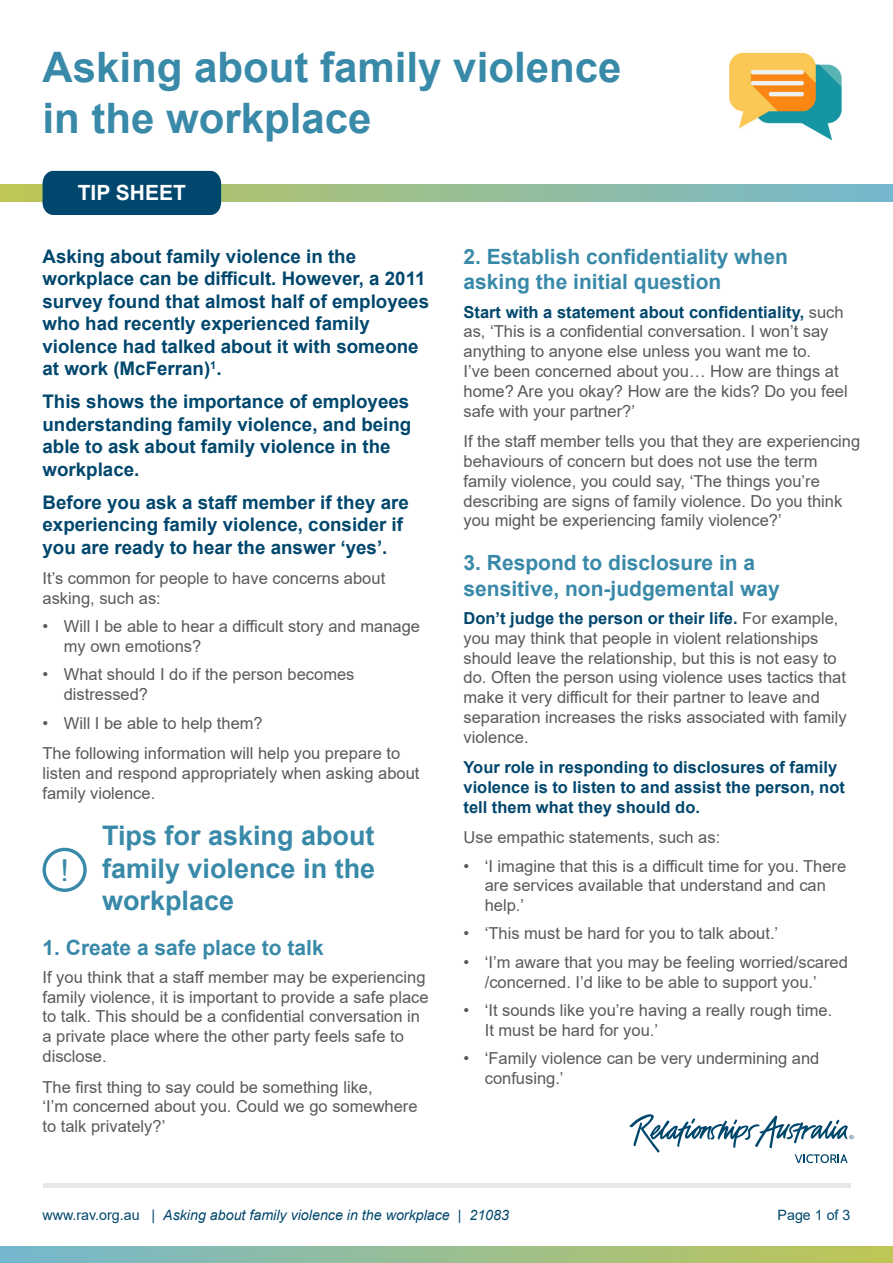
<style>
.page{position:relative;width:893px;height:1263px;background:#fff}
.page>*{position:absolute;margin:0;border:0;box-sizing:border-box;transform-origin:0 0}
.Heading_1{font:700 42px/50.4px "Arial";color:#3989a9}
.t1{font:30.3px "Arial";color:#3989a9}
.Heading_2{font:700 27px/32.4px "Arial";color:#3989a9;text-align:justify}
.Heading_3{font:700 21px/25.2px "Arial";color:#3989a9}
.Tip_Sheet_tag{font:700 21px "Arial";color:#fff}
.Intro_text{font:700 18.75px/22.5px "Arial";color:#00476d}
.t2{font:16.5px/19.8px "Arial";color:#58595b}
.t3{font:700 16.5px/19.8px "Arial";color:#00476d}
.t4{font:italic 14.25px "Arial";color:#00476d}
.t5{font:14.25px "Arial";color:#00476d}
.s1{font-weight:700;color:#00476d}
.s2{font-style:normal}
</style>
<div class="page">
<hr style="left:43px;top:1184px;width:807px;height:4px;background:#e6e7e8">
<div style="left:0;top:1246px;width:893px;height:17px;background:linear-gradient(to right,#75b7cf,#bfc654)"></div>
<svg style="left:0;top:185px;width:893px;height:16px;background:#93bd9c"></svg>
<img style="left:729px;top:52px;width:113px;height:89px">
<div style="left:43px;top:171px;width:178px;height:44px;background:#00476d"></div>
<div style="left:43px;top:848px;width:44px;height:44px;border:3px solid #3989a9;border-radius:50%"></div>
<svg style="left:629px;top:1114px;width:225px;height:49px"></svg>
<p class="Heading_1" style="left:43px;top:43px;width:580px">Asking about family violence in the workplace</p>
<p class="Tip_Sheet_tag" style="left:78px;top:178px;width:110px">TIP SHEET</p>
<p class="Intro_text" style="left:43px;top:245px;width:388px">Asking about family violence in the workplace can be difficult. However, a 2011 survey found that almost half of employees who had recently experienced family violence had talked about it with someone at work (McFerran)<sup>1</sup>.</p>
<p class="Intro_text" style="left:43px;top:391px;width:370px">This shows the importance of employees understanding family violence, and being able to ask about family violence in the workplace.</p>
<p class="Intro_text" style="left:43px;top:491px;width:368px">Before you ask a staff member if they are experiencing family violence, consider if you are ready to hear the answer ‘yes’.</p>
<p class="t2" style="left:43px;top:568px;width:344px">It’s common for people to have concerns about asking, such as:</p>
<p class="t2" style="left:64px;top:616px;width:358px;text-indent:-21px">• Will I be able to hear a difficult story and manage my own emotions?</p>
<p class="t2" style="left:64px;top:665px;width:292px;text-indent:-21px">• What should I do if the person becomes distressed?</p>
<p class="t2" style="left:43px;top:713px;width:222px">• Will I be able to help them?</p>
<p class="t2" style="left:43px;top:743px;width:378px">The following information will help you prepare to listen and respond appropriately when asking about family violence.</p>
<p class="Heading_2" style="left:102px;top:820px;width:275px">Tips for asking about family violence in the workplace</p>
<p class="Heading_3" style="left:43px;top:935px;width:283px">1. Create a safe place to talk</p>
<p class="t2" style="left:43px;top:967px;width:388px">If you think that a staff member may be experiencing family violence, it is important to provide a safe place to talk. This should be a confidential conversation in a private place where the other party feels safe to disclose.</p>
<p class="t2" style="left:43px;top:1077px;width:377px">The first thing to say could be something like,<br>‘I’m concerned about you. Could we go somewhere to talk privately?’</p>
<p class="t1" style="left:60px;top:849px;width:10px">!</p>
<p class="Heading_3" style="left:463px;top:244px;width:326px">2. Establish confidentiality when asking the initial question</p>
<p class="t2" style="left:463px;top:302px;width:386px"><span class="s1">Start with a statement about confidentiality,</span> such as, ‘This is a confidential conversation. I won’t say anything to anyone else unless you want me to.<br>I’ve been concerned about you… How are things at home? Are you okay? How are the kids? Do you feel safe with your partner?’</p>
<p class="t2" style="left:463px;top:431px;width:398px">If the staff member tells you that they are experiencing behaviours of concern but does not use the term family violence, you could say, ‘The things you’re describing are signs of family violence. Do you think you might be experiencing family violence?’</p>
<p class="Heading_3" style="left:463px;top:551px;width:318px">3. Respond to disclosure in a sensitive, non-judgemental way</p>
<p class="t2" style="left:463px;top:608px;width:385px"><span class="s1">Don’t judge the person or their life.</span> For example, you may think that people in violent relationships should leave the relationship, but this is not easy to do. Often the person using violence uses tactics that make it very difficult for their partner to leave and separation increases the risks associated with family violence.</p>
<p class="t3" style="left:463px;top:758px;width:383px">Your role in responding to disclosures of family violence is to listen to and assist the person, not tell them what they should do.</p>
<p class="t2" style="left:463px;top:827px;width:258px">Use empathic statements, such as:</p>
<p class="t2" style="left:485px;top:856px;width:363px;text-indent:-21px">• ‘I imagine that this is a difficult time for you. There are services available that understand and can help.’</p>
<p class="t2" style="left:463px;top:924px;width:316px">• ‘This must be hard for you to talk about.’</p>
<p class="t2" style="left:463px;top:952px;width:386px;text-align:center">• ‘I’m aware that you may be feeling worried/scared /concerned. I’d like to be able to support you.’</p>
<p class="t2" style="left:485px;top:1000px;width:349px;text-indent:-21px">• ‘It sounds like you’re having a really rough time.<br>It must be hard for you.’</p>
<p class="t2" style="left:485px;top:1048px;width:336px;text-indent:-21px">• ‘Family violence can be very undermining and confusing.’</p>
<p class="t4" style="left:43px;top:1206px;width:468px"><span class="s2">www.rav.org.au |</span> Asking about family violence in the workplace | 21083</p>
<p class="t5" style="left:778px;top:1205px;width:74px">Page 1 of 3</p>
</div>
